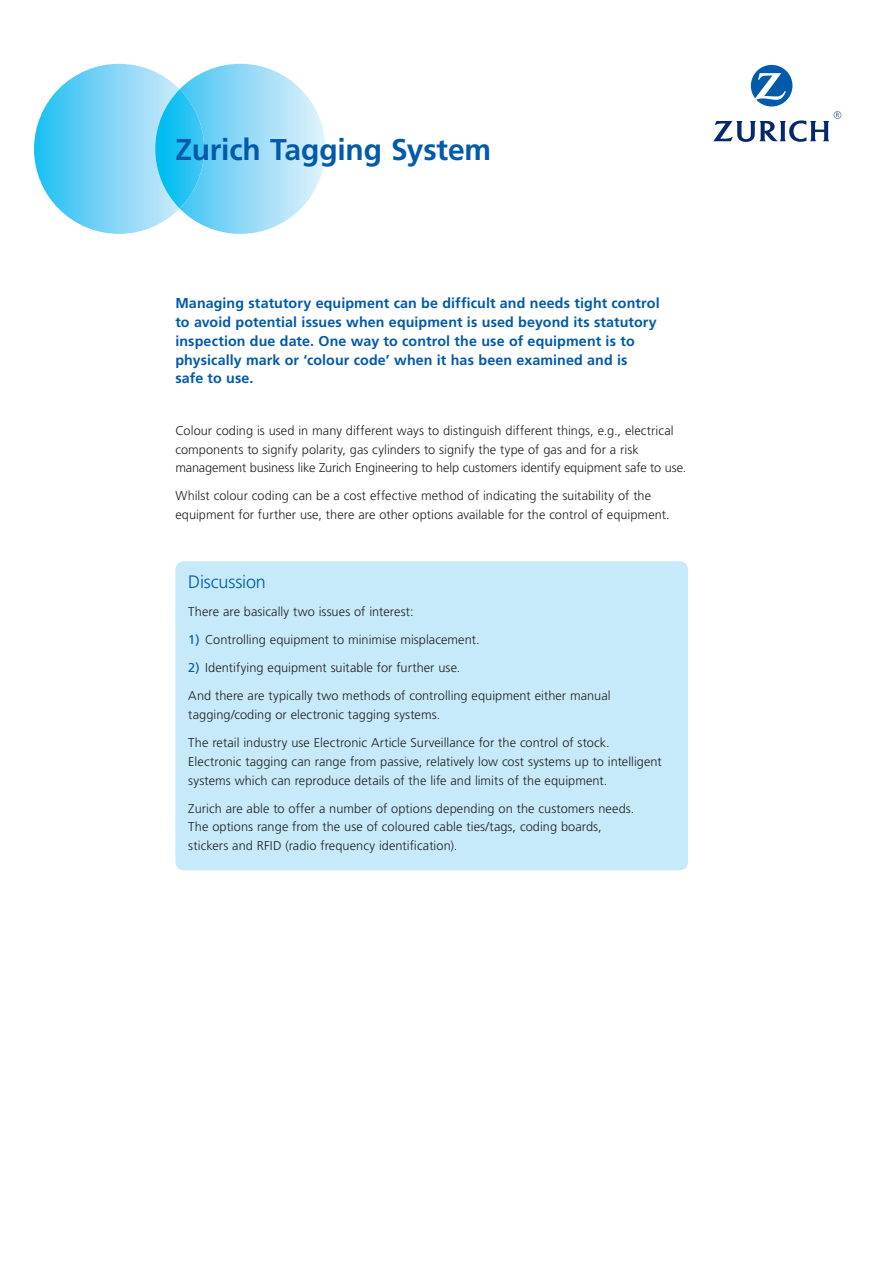
<style>
.page{position:relative;width:893px;height:1263px;background:#fff}
.page>*{position:absolute;margin:0;border:0;box-sizing:border-box;transform-origin:0 0}
.t1{font:700 30px "Frutiger LT Std";letter-spacing:-.01em;color:#015aaa}
.t2{font:300 18px "Frutiger LT Std";letter-spacing:-.01em;color:#015aaa}
.t3{font:700 14.25px/18.8px "Frutiger LT Std";letter-spacing:.005em;color:#015aaa}
.t4{font:300 12.75px/18.8px "Frutiger LT Std";letter-spacing:.005em;color:#231f20}
.s1{font-weight:400;color:#015aaa}
</style>
<div class="page">
<svg style="left:713px;top:65px;width:128px;height:77px"></svg>
<svg style="left:34px;top:64px;width:291px;height:170px"></svg>
<img style="left:155px;top:89px;width:49px;height:119px">
<div style="left:175px;top:561px;width:513px;height:309px;background:#c6eafa;border-radius:9px"></div>
<h1 class="t1" style="left:176px;top:132px;width:317px">Zurich Tagging System</h1>
<p class="t3" style="left:175px;top:294px;width:486px">Managing statutory equipment can be difficult and needs tight control to avoid potential issues when equipment is used beyond its statutory inspection due date. One way to control the use of equipment is to physically mark or ‘colour code’ when it has been examined and is<br>safe to use.</p>
<p class="t4" style="left:175px;top:421px;width:512px">Colour coding is used in many different ways to distinguish different things, e.g., electrical components to signify polarity, gas cylinders to signify the type of gas and for a risk management business like Zurich Engineering to help customers identify equipment safe to use.</p>
<p class="t4" style="left:175px;top:487px;width:496px">Whilst colour coding can be a cost effective method of indicating the suitability of the equipment for further use, there are other options available for the control of equipment.</p>
<h2 class="t2" style="left:188px;top:571px;width:79px">Discussion</h2>
<p class="t4" style="left:188px;top:602px;width:227px">There are basically two issues of interest:</p>
<p class="t4" style="left:188px;top:630px;width:293px"><span class="s1">1)</span> Controlling equipment to minimise misplacement.</p>
<p class="t4" style="left:188px;top:658px;width:274px"><span class="s1">2)</span> Identifying equipment suitable for further use.</p>
<p class="t4" style="left:188px;top:686px;width:424px">And there are typically two methods of controlling equipment either manual tagging/coding or electronic tagging systems.</p>
<p class="t4" style="left:188px;top:733px;width:475px">The retail industry use Electronic Article Surveillance for the control of stock.<br>Electronic tagging can range from passive, relatively low cost systems up to intelligent systems which can reproduce details of the life and limits of the equipment.</p>
<p class="t4" style="left:188px;top:799px;width:448px">Zurich are able to offer a number of options depending on the customers needs.<br>The options range from the use of coloured cable ties/tags, coding boards, stickers and RFID (radio frequency identification).</p>
</div>
